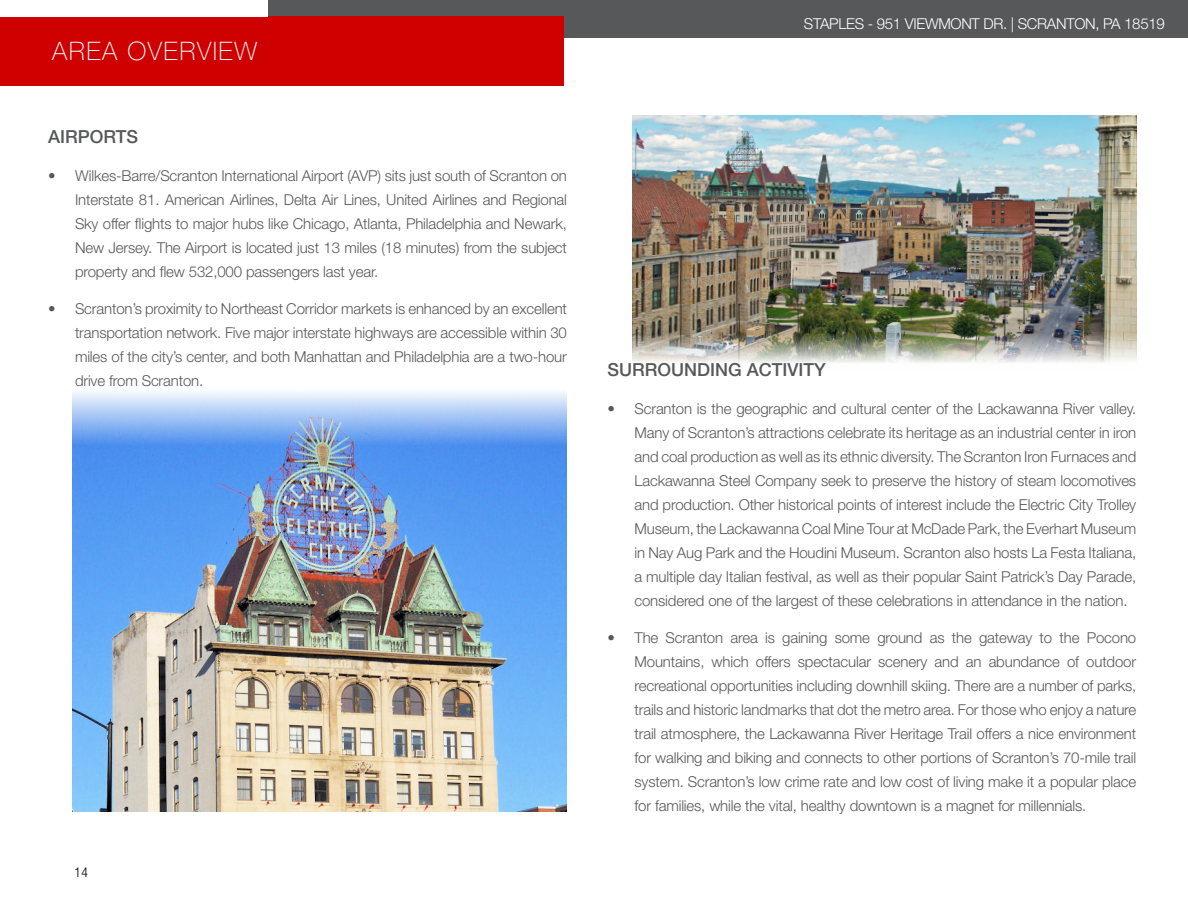
<style>
.page{position:relative;width:1188px;height:918px;background:#fff}
.page>*{position:absolute;margin:0;border:0;box-sizing:border-box;transform-origin:0 0}
.t1{font:100 25.5px "Helvetica Neue LT Std";letter-spacing:.06em;color:#fff}
.t2{font:500 18px "Helvetica Neue LT Std";color:#57585a}
.t3{font:300 15px/24px "Helvetica Neue LT Std";letter-spacing:-.01em;color:#57585a;text-align:justify}
.t4{font:300 15px "Helvetica Neue LT Std";letter-spacing:-.02em;color:#fff}
.t5{font:300 condensed 13.5px "Helvetica Neue LT Std";color:#000}
</style>
<div class="page">
<img style="left:73px;top:392px;width:494px;height:419px">
<img style="left:632px;top:115px;width:504px;height:248px">
<div style="left:268px;top:0;width:920px;height:38px;background:#57585a"></div>
<div style="left:0;top:16px;width:563px;height:70px;background:#ce0000"></div>
<h1 class="t1" style="left:52px;top:37px;width:206px">AREA OVERVIEW</h1>
<p class="t2" style="left:48px;top:126px;width:92px">AIRPORTS</p>
<p class="t3" style="left:75px;top:163px;width:494px;text-indent:-27px">• Wilkes-Barre/Scranton International Airport (AVP) sits just south of Scranton on Interstate 81. American Airlines, Delta Air Lines, United Airlines and Regional Sky offer flights to major hubs like Chicago, Atlanta, Philadelphia and Newark, New Jersey. The Airport is located just 13 miles (18 minutes) from the subject property and flew 532,000 passengers last year.</p>
<p class="t3" style="left:75px;top:297px;width:494px;text-indent:-27px">• Scranton’s proximity to Northeast Corridor markets is enhanced by an excellent transportation network. Five major interstate highways are accessible within 30 miles of the city’s center, and both Manhattan and Philadelphia are a two-hour drive from Scranton.</p>
<p class="t5" style="left:75px;top:865px;width:15px">14</p>
<p class="t4" style="left:804px;top:15px;width:362px">STAPLES - 951 VIEWMONT DR. | SCRANTON, PA 18519</p>
<p class="t2" style="left:608px;top:359px;width:220px">SURROUNDING ACTIVITY</p>
<p class="t3" style="left:634px;top:396px;width:503px;text-indent:-27px">• Scranton is the geographic and cultural center of the Lackawanna River valley.<br>Many of Scranton’s attractions celebrate its heritage as an industrial center in iron and coal production as well as its ethnic diversity. The Scranton Iron Furnaces and Lackawanna Steel Company seek to preserve the history of steam locomotives and production. Other historical points of interest include the Electric City Trolley Museum, the Lackawanna Coal Mine Tour at McDade Park, the Everhart Museum in Nay Aug Park and the Houdini Museum. Scranton also hosts La Festa Italiana, a multiple day Italian festival, as well as their popular Saint Patrick’s Day Parade, considered one of the largest of these celebrations in attendance in the nation.</p>
<p class="t3" style="left:634px;top:626px;width:503px;text-indent:-27px">• The Scranton area is gaining some ground as the gateway to the Pocono Mountains, which offers spectacular scenery and an abundance of outdoor recreational opportunities including downhill skiing. There are a number of parks, trails and historic landmarks that dot the metro area. For those who enjoy a nature trail atmosphere, the Lackawanna River Heritage Trail offers a nice environment for walking and biking and connects to other portions of Scranton’s 70-mile trail system. Scranton’s low crime rate and low cost of living make it a popular place for families, while the vital, healthy downtown is a magnet for millennials.</p>
</div>
